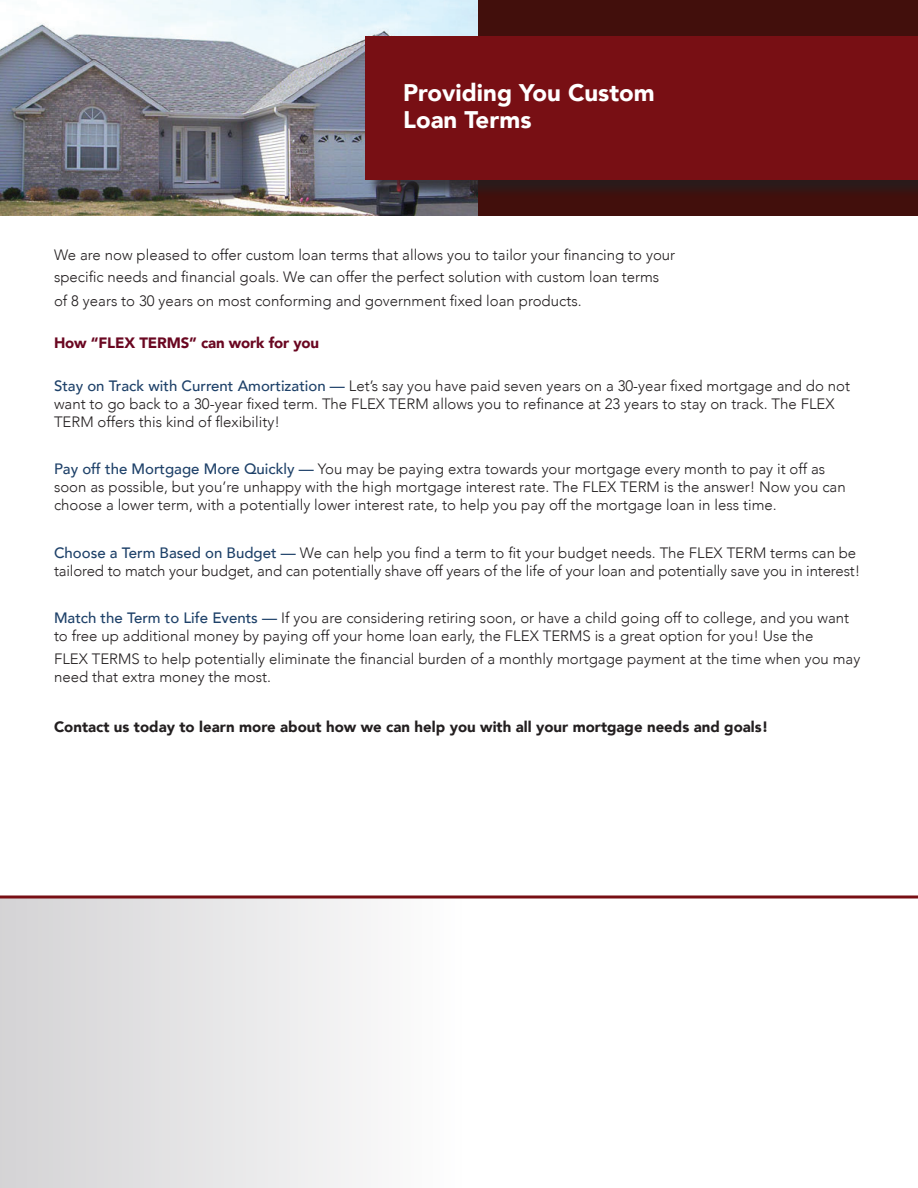
<style>
.page{position:relative;width:918px;height:1188px;background:#fff}
.page>*{position:absolute;margin:0;border:0;box-sizing:border-box;transform-origin:0 0}
.t1{font:900 24px/27px "Avenir";color:#fff}
.t2{font:300 15px/18px "Avenir";color:#231f20}
.t3{font:900 15px "Avenir";color:#231f20}
.t4{font:900 15px "Avenir";letter-spacing:-.01em;color:#6a0721}
.s1{font-weight:500;color:#1e4169}
</style>
<div class="page">
<div style="left:0;top:0;width:918px;height:216px;background:#420f0c"></div>
<img style="left:0;top:0;width:478px;height:216px">
<div style="left:368px;top:38px;width:550px;height:161px;background:#231f20;opacity:.75"></div>
<div style="left:365px;top:36px;width:553px;height:144px;background:#780f14"></div>
<div style="left:0;top:896px;width:918px;height:292px;background:linear-gradient(to right,#dddcde,#fff)"></div>
<hr style="left:0;top:896px;width:918px;height:2px;background:#780f14">
<h1 class="t1" style="left:403px;top:79px;width:253px">Providing You Custom<br>Loan Terms</h1>
<p class="t2" style="left:54px;top:243px;width:623px;line-height:22.6px">We are now pleased to offer custom loan terms that allows you to tailor your financing to your specific needs and financial goals. We can offer the perfect solution with custom loan terms</p>
<p class="t2" style="left:54px;top:292px;width:529px">of 8 years to 30 years on most conforming and government fixed loan products.</p>
<p class="t4" style="left:54px;top:330px;width:267px">How “FLEX TERMS” can work for you</p>
<p class="t2" style="left:54px;top:377px;width:798px"><span class="s1">Stay on Track with Current Amortization —</span> Let’s say you have paid seven years on a 30-year fixed mortgage and do not want to go back to a 30-year fixed term. The FLEX TERM allows you to refinance at 23 years to stay on track. The FLEX<br>TERM offers this kind of flexibility!</p>
<p class="t2" style="left:54px;top:460px;width:793px"><span class="s1">Pay off the Mortgage More Quickly —</span> You may be paying extra towards your mortgage every month to pay it off as soon as possible, but you’re unhappy with the high mortgage interest rate. The FLEX TERM is the answer! Now you can choose a lower term, with a potentially lower interest rate, to help you pay off the mortgage loan in less time.</p>
<p class="t2" style="left:54px;top:544px;width:808px"><span class="s1">Choose a Term Based on Budget —</span> We can help you find a term to fit your budget needs. The FLEX TERM terms can be tailored to match your budget, and can potentially shave off years of the life of your loan and potentially save you in interest!</p>
<p class="t2" style="left:54px;top:609px;width:797px"><span class="s1">Match the Term to Life Events —</span> If you are considering retiring soon, or have a child going off to college, and you want to free up additional money by paying off your home loan early, the FLEX TERMS is a great option for you! Use the</p>
<p class="t2" style="left:54px;top:649px;width:808px">FLEX TERMS to help potentially eliminate the financial burden of a monthly mortgage payment at the time when you may need that extra money the most.</p>
<p class="t3" style="left:54px;top:714px;width:716px">Contact us today to learn more about how we can help you with all your mortgage needs and goals!</p>
</div>
